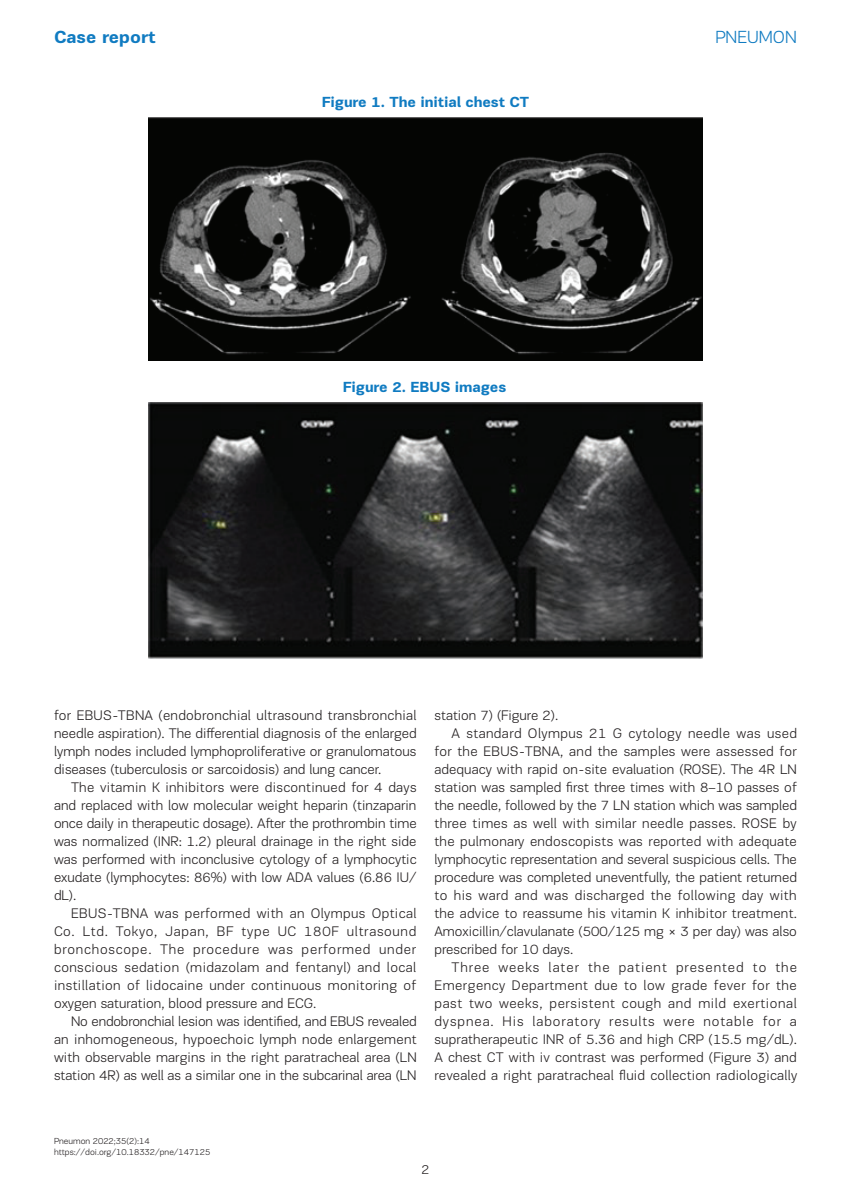
<style>
.page{position:relative;width:851px;height:1191px;background:#fff}
.page>*{position:absolute;margin:0;border:0;box-sizing:border-box;transform-origin:0 0}
.t1{font:700 18px "PF Encore Sans Pro";color:#107bc1}
.t2{font:300 18px "PF Encore Sans Pro";color:#107bc1}
.t3{font:700 15px "PF Encore Sans Pro";letter-spacing:-.01em;color:#107bc1}
.t4{font:300 14.25px/18px "PF Encore Sans Pro";letter-spacing:.01em;color:#231f20;text-align:justify}
.t5{font:300 14.25px "PF Encore Sans Pro";letter-spacing:.03em;color:#231f20}
.t6{font:300 14.25px "PF Encore Sans Pro";letter-spacing:.065em;color:#231f20}
.t7{font:300 14.25px "PF Encore Sans Pro";letter-spacing:.04em;color:#231f20}
.t8{font:300 14.25px "PF Encore Sans Pro";letter-spacing:.035em;color:#231f20}
.t9{font:300 13.5px "PF Encore Sans Pro";color:#231f20}
.t10{font:300 9px/10.8px "PF Encore Sans Pro";color:#231f20}
</style>
<div class="page">
<img style="left:148px;top:118px;width:554px;height:243px">
<img style="left:148px;top:403px;width:554px;height:255px">
<p class="t1" style="left:54px;top:26px;width:103px">Case report</p>
<p class="t2" style="left:715px;top:27px;width:83px">PNEUMON</p>
<p class="t3" style="left:322px;top:93px;width:208px">Figure 1. The initial chest CT</p>
<p class="t3" style="left:343px;top:378px;width:165px">Figure 2. EBUS images</p>
<p class="t4" style="left:54px;top:706px;width:364px">for EBUS-TBNA (endobronchial ultrasound transbronchial needle aspiration). The differential diagnosis of the enlarged lymph nodes included lymphoproliferative or granulomatous diseases (tuberculosis or sarcoidosis) and lung cancer.</p>
<p class="t4" style="left:54px;top:778px;width:364px;text-indent:17px">The vitamin K inhibitors were discontinued for 4 days and replaced with low molecular weight heparin (tinzaparin once daily in therapeutic dosage). After the prothrombin time was normalized (INR: 1.2) pleural drainage in the right side was performed with inconclusive cytology of a lymphocytic exudate (lymphocytes: 86%) with low ADA values (6.86 IU/ dL).</p>
<p class="t4" style="left:54px;top:904px;width:364px;text-indent:17px">EBUS-TBNA was performed with an Olympus Optical Co. Ltd. Tokyo, Japan, BF type UC 180F ultrasound bronchoscope. The procedure was performed under conscious sedation (midazolam and fentanyl) and local instillation of lidocaine under continuous monitoring of oxygen saturation, blood pressure and ECG.</p>
<p class="t4" style="left:54px;top:1012px;width:364px;text-indent:17px">No endobronchial lesion was identified, and EBUS revealed an inhomogeneous, hypoechoic lymph node enlargement with observable margins in the right paratracheal area (LN station 4R) as well as a similar one in the subcarinal area (LN</p>
<p class="t4" style="left:434px;top:706px;width:125px">station 7) (Figure 2).</p>
<p class="t5" style="left:451px;top:725px;width:347px">A standard Olympus 21 G cytology needle was used</p>
<p class="t4" style="left:434px;top:742px;width:364px">for the EBUS-TBNA, and the samples were assessed for</p>
<p class="t4" style="left:434px;top:760px;width:364px">adequacy with rapid on-site evaluation (ROSE). The 4R LN</p>
<p class="t4" style="left:434px;top:778px;width:364px">station was sampled first three times with 8–10 passes of</p>
<p class="t4" style="left:434px;top:796px;width:364px">the needle, followed by the 7 LN station which was sampled</p>
<p class="t4" style="left:434px;top:814px;width:363px">three times as well with similar needle passes. ROSE by</p>
<p class="t4" style="left:434px;top:832px;width:364px">the pulmonary endoscopists was reported with adequate</p>
<p class="t4" style="left:434px;top:850px;width:364px">lymphocytic representation and several suspicious cells. The</p>
<p class="t4" style="left:434px;top:868px;width:364px">procedure was completed uneventfully, the patient returned</p>
<p class="t5" style="left:434px;top:887px;width:363px">to his ward and was discharged the following day with</p>
<p class="t4" style="left:434px;top:904px;width:364px">the advice to reassume his vitamin K inhibitor treatment.</p>
<p class="t4" style="left:434px;top:922px;width:364px">Amoxicillin/clavulanate (500/125 mg × 3 per day) was also</p>
<p class="t4" style="left:434px;top:940px;width:140px">prescribed for 10 days.</p>
<p class="t6" style="left:451px;top:959px;width:347px">Three weeks later the patient presented to the</p>
<p class="t8" style="left:434px;top:977px;width:364px">Emergency Department due to low grade fever for the</p>
<p class="t7" style="left:434px;top:995px;width:364px">past two weeks, persistent cough and mild exertional</p>
<p class="t6" style="left:434px;top:1013px;width:364px">dyspnea. His laboratory results were notable for a</p>
<p class="t4" style="left:434px;top:1030px;width:364px">supratherapeutic INR of 5.36 and high CRP (15.5 mg/dL).</p>
<p class="t4" style="left:434px;top:1048px;width:363px">A chest CT with iv contrast was performed (Figure 3) and</p>
<p class="t4" style="left:434px;top:1066px;width:364px">revealed a right paratracheal fluid collection radiologically</p>
<p class="t10" style="left:54px;top:1135px;width:158px">Pneumon 2022;35(2):14 https://doi.org/10.18332/pne/147125</p>
<p class="t9" style="left:421px;top:1161px;width:9px">2</p>
</div>
